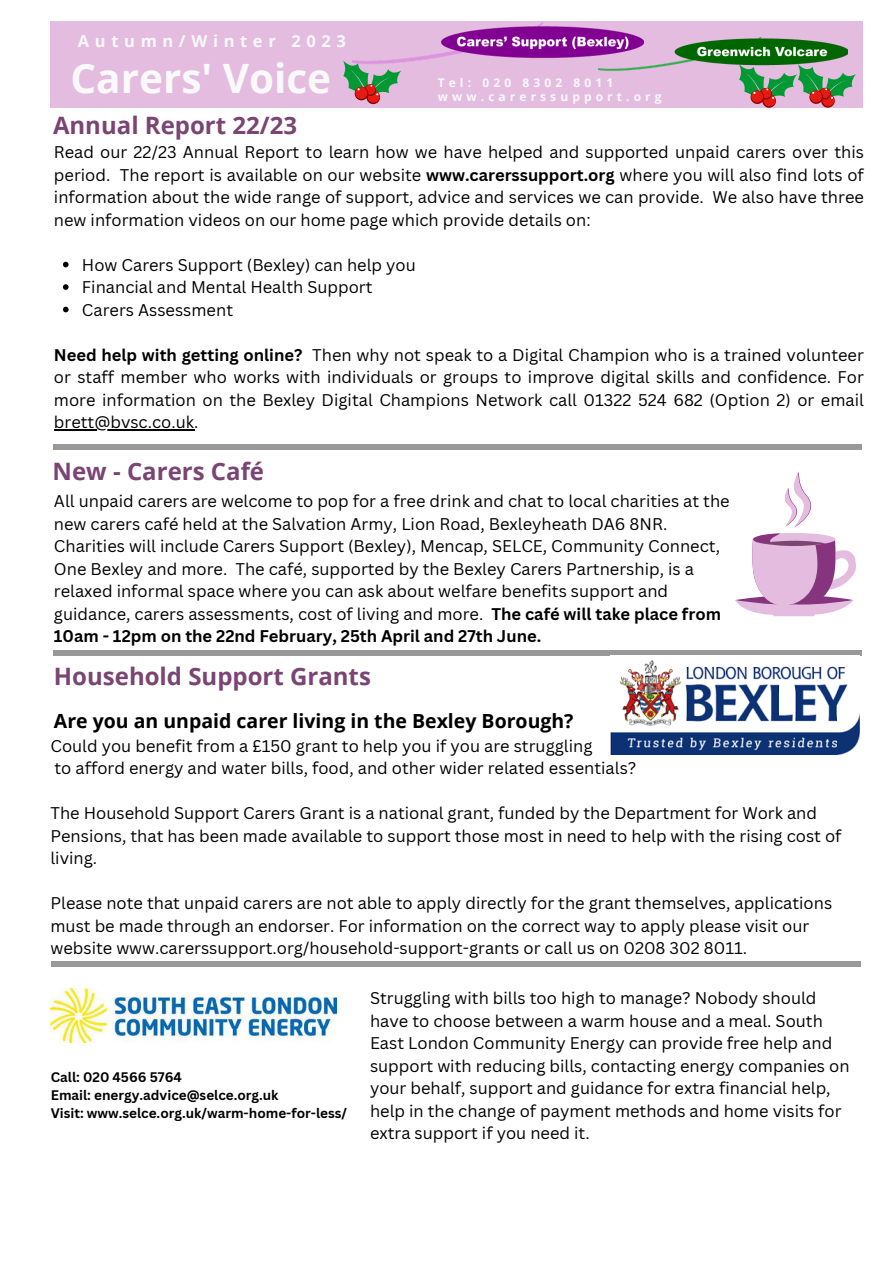
<style>
.page{position:relative;width:893px;height:1264px;background:#fff}
.page>*{position:absolute;margin:0;border:0;box-sizing:border-box;transform-origin:0 0}
.t1{font:700 40.5px "Open Sans";color:#f9f9f9}
.t2{font:700 24px "Open Sans";color:#7a4473}
.t3{font:700 19.5px "Open Sans";color:#000}
.t4{font:16.5px/22.5px "Canva Sans";color:#000}
.t5{font:700 16.5px "Open Sans";letter-spacing:.345em;color:#f9f9f9}
.t6{font:700 13.5px "Canva Sans";color:#000}
.t7{font:700 12px "Open Sans";letter-spacing:.345em;color:#f9f9f9}
.s1{font-weight:700}
</style>
<div class="page">
<div style="left:50px;top:22px;width:813px;height:86px;background:#e3bce0"></div>
<img style="left:391px;top:22px;width:250px;height:41px">
<img style="left:598px;top:38px;width:249px;height:33px">
<div style="left:53px;top:444px;width:808px;height:6px;background:#999"></div>
<svg style="left:343px;top:60px;width:58px;height:44px"></svg>
<svg style="left:738px;top:64px;width:118px;height:44px"></svg>
<svg style="left:735px;top:533px;width:121px;height:83px"></svg>
<svg style="left:785px;top:471px;width:27px;height:56px"></svg>
<div style="left:53px;top:649px;width:808px;height:6px;background:#999"></div>
<div style="left:51px;top:961px;width:809px;height:6px;background:#999"></div>
<img style="left:610px;top:660px;width:249px;height:94px">
<svg style="left:63px;top:262px;width:6px;height:5px"></svg>
<svg style="left:63px;top:284px;width:6px;height:6px"></svg>
<svg style="left:63px;top:307px;width:6px;height:5px"></svg>
<hr style="left:54px;top:429px;width:140px;height:1px;background:#000">
<img style="left:50px;top:988px;width:286px;height:54px">
<p class="t5" style="left:78px;top:29px;width:269px">Autumn/Winter 2023</p>
<p class="t1" style="left:70px;top:50px;width:262px">Carers' Voice</p>
<p class="t7" style="left:437px;top:74px;width:177px">Tel: 020 8302 8011</p>
<p class="t7" style="left:437px;top:88px;width:225px">www.carerssupport.org</p>
<p class="t2" style="left:53px;top:108px;width:245px">Annual Report 22/23</p>
<p class="t4" style="left:54px;top:141px;width:811px;text-align:justify">Read our 22/23 Annual Report to learn how we have helped and supported unpaid carers over this period. The report is available on our website <span class="s1">www.carerssupport.org</span> where you will also find lots of information about the wide range of support, advice and services we can provide. We also have three new information videos on our home page which provide details on:</p>
<p class="t4" style="left:82px;top:253px;width:335px">How Carers Support (Bexley) can help you</p>
<p class="t4" style="left:82px;top:275px;width:292px">Financial and Mental Health Support</p>
<p class="t4" style="left:82px;top:298px;width:153px">Carers Assessment</p>
<p class="t4" style="left:54px;top:343px;width:811px;text-align:justify"><span class="s1">Need help with getting online?</span> Then why not speak to a Digital Champion who is a trained volunteer or staff member who works with individuals or groups to improve digital skills and confidence. For more information on the Bexley Digital Champions Network call 01322 524 682 (Option 2) or email brett@bvsc.co.uk.</p>
<p class="t2" style="left:53px;top:454px;width:213px">New - Carers Café</p>
<p class="t4" style="left:54px;top:490px;width:677px">All unpaid carers are welcome to pop for a free drink and chat to local charities at the new carers café held at the Salvation Army, Lion Road, Bexleyheath DA6 8NR.<br>Charities will include Carers Support (Bexley), Mencap, SELCE, Community Connect, One Bexley and more. The café, supported by the Bexley Carers Partnership, is a relaxed informal space where you can ask about welfare benefits support and guidance, carers assessments, cost of living and more. <span class="s1">The café will take place from 10am - 12pm on the 22nd February, 25th April and 27th June.</span></p>
<p class="t2" style="left:54px;top:659px;width:318px">Household Support Grants</p>
<p class="t3" style="left:54px;top:707px;width:521px">Are you an unpaid carer living in the Bexley Borough?</p>
<p class="t4" style="left:50px;top:734px;width:543px">Could you benefit from a £150 grant to help you if you are struggling</p>
<p class="t4" style="left:54px;top:756px;width:583px">to afford energy and water bills, food, and other wider related essentials?</p>
<p class="t4" style="left:50px;top:801px;width:792px">The Household Support Carers Grant is a national grant, funded by the Department for Work and<br>Pensions, that has been made available to support those most in need to help with the rising cost of living.</p>
<p class="t4" style="left:50px;top:891px;width:783px">Please note that unpaid carers are not able to apply directly for the grant themselves, applications must be made through an endorser. For information on the correct way to apply please visit our website www.carerssupport.org/household-support-grants or call us on 0208 302 8011.</p>
<p class="t6" style="left:51px;top:1067px;width:132px">Call: 020 4566 5764</p>
<p class="t6" style="left:51px;top:1085px;width:229px">Email: energy.advice@selce.org.uk</p>
<p class="t6" style="left:51px;top:1103px;width:298px">Visit: www.selce.org.uk/warm-home-for-less/</p>
<p class="t4" style="left:370px;top:986px;width:481px">Struggling with bills too high to manage? Nobody should have to choose between a warm house and a meal. South East London Community Energy can provide free help and support with reducing bills, contacting energy companies on your behalf, support and guidance for extra financial help, help in the change of payment methods and home visits for extra support if you need it.</p>
</div>
